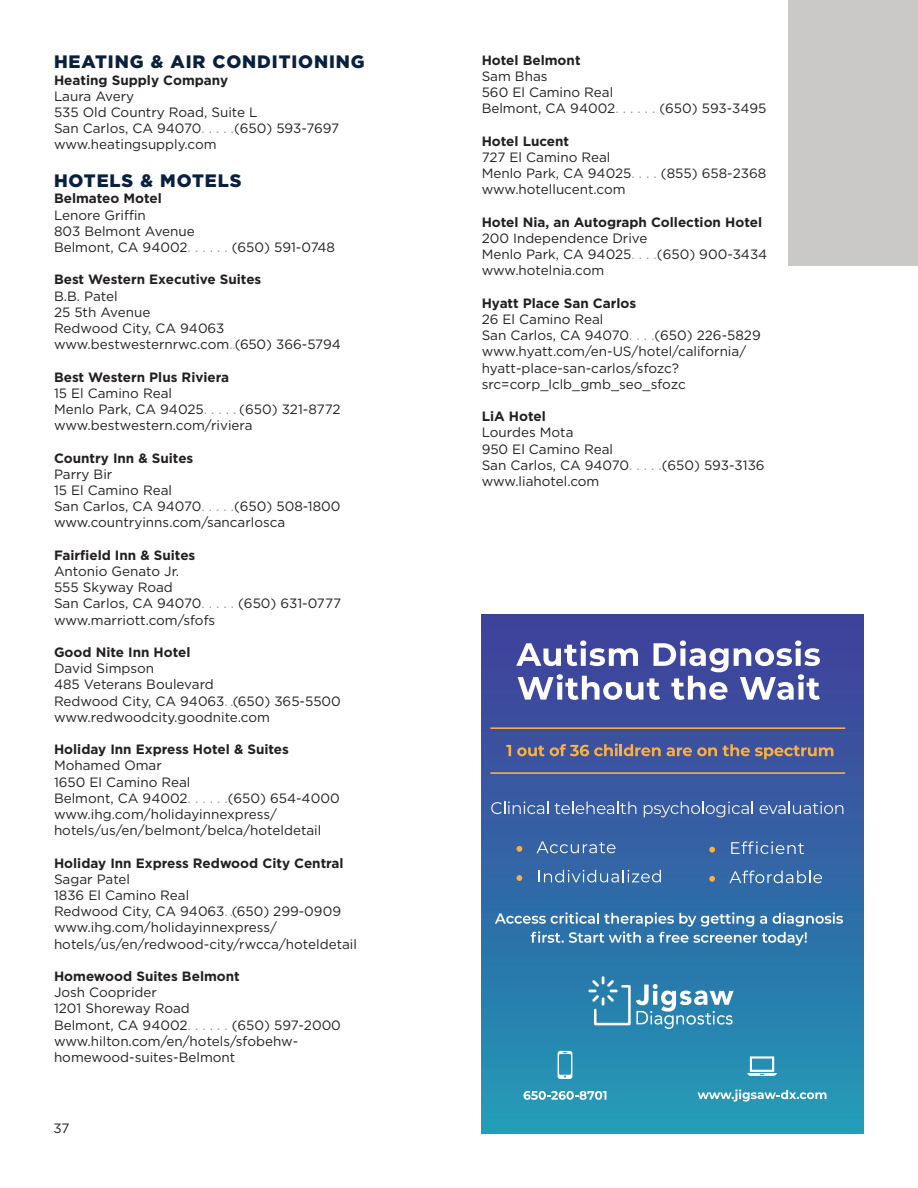
<style>
.page{position:relative;width:918px;height:1188px;background:#fff}
.page>*{position:absolute;margin:0;border:0;box-sizing:border-box;transform-origin:0 0}
.Subhead{font:900 18px "Gotham";letter-spacing:.05em;color:#09213f}
.t1{font:13.5px "Gotham";color:#231f20}
.t2{font:700 13.5px "Gotham";color:#231f20}
.s1{color:#939598}
</style>
<div class="page">
<div style="left:788px;top:0;width:130px;height:266px;background:#cbc9c7"></div>
<div style="left:482px;top:615px;width:382px;height:519px;background:linear-gradient(to bottom,#413b98,#2299b6)"></div>
<svg style="left:587px;top:975px;width:31px;height:34px"></svg>
<svg style="left:593px;top:984px;width:141px;height:45px"></svg>
<svg style="left:747px;top:1056px;width:30px;height:20px"></svg>
<svg style="left:558px;top:1051px;width:14px;height:28px"></svg>
<svg style="left:506px;top:745px;width:5px;height:11px"></svg>
<svg style="left:517px;top:743px;width:144px;height:13px"></svg>
<svg style="left:667px;top:747px;width:50px;height:9px"></svg>
<svg style="left:723px;top:744px;width:110px;height:15px"></svg>
<hr style="left:490px;top:727px;width:355px;height:2px;background:#fbb03f">
<hr style="left:490px;top:772px;width:355px;height:2px;background:#fbb03f">
<svg style="left:491px;top:801px;width:57px;height:13px"></svg>
<svg style="left:554px;top:801px;width:82px;height:13px"></svg>
<svg style="left:644px;top:801px;width:109px;height:16px"></svg>
<svg style="left:760px;top:801px;width:83px;height:13px"></svg>
<svg style="left:516px;top:640px;width:304px;height:60px"></svg>
<svg style="left:709px;top:847px;width:6px;height:6px"></svg>
<svg style="left:731px;top:841px;width:73px;height:13px"></svg>
<svg style="left:709px;top:876px;width:6px;height:6px"></svg>
<svg style="left:729px;top:871px;width:93px;height:12px"></svg>
<svg style="left:517px;top:846px;width:5px;height:6px"></svg>
<svg style="left:537px;top:841px;width:78px;height:12px"></svg>
<svg style="left:517px;top:875px;width:5px;height:6px"></svg>
<svg style="left:538px;top:870px;width:123px;height:12px"></svg>
<svg style="left:524px;top:1091px;width:82px;height:9px"></svg>
<svg style="left:698px;top:1089px;width:129px;height:13px"></svg>
<svg style="left:495px;top:912px;width:348px;height:34px"></svg>
<p class="Subhead" style="left:54px;top:50px;width:312px">HEATING &amp; AIR CONDITIONING</p>
<p class="t2" style="left:54px;top:71px;width:176px">Heating Supply Company</p>
<p class="t1" style="left:54px;top:87px;width:82px">Laura Avery</p>
<p class="t1" style="left:54px;top:104px;width:205px">535 Old Country Road, Suite L</p>
<p class="t1" style="left:54px;top:120px;width:287px">San Carlos, CA 94070<span class="s1">. . . . .</span>(650) 593-7697</p>
<p class="t1" style="left:54px;top:136px;width:164px">www.heatingsupply.com</p>
<p class="Subhead" style="left:54px;top:168px;width:189px">HOTELS &amp; MOTELS</p>
<p class="t2" style="left:54px;top:190px;width:109px">Belmateo Motel</p>
<p class="t1" style="left:54px;top:206px;width:93px">Lenore Griffin</p>
<p class="t1" style="left:54px;top:222px;width:142px">803 Belmont Avenue</p>
<p class="t1" style="left:54px;top:239px;width:283px">Belmont, CA 94002<span class="s1">. . . . . .</span> (650) 591-0748</p>
<p class="t2" style="left:54px;top:271px;width:209px">Best Western Executive Suites</p>
<p class="t1" style="left:54px;top:287px;width:65px">B.B. Patel</p>
<p class="t1" style="left:54px;top:303px;width:98px">25 5th Avenue</p>
<p class="t1" style="left:54px;top:320px;width:172px">Redwood City, CA 94063</p>
<p class="t1" style="left:54px;top:336px;width:288px">www.bestwesternrwc.com<span class="s1">..</span>(650) 366-5794</p>
<p class="t2" style="left:54px;top:368px;width:177px">Best Western Plus Riviera</p>
<p class="t1" style="left:54px;top:384px;width:120px">15 El Camino Real</p>
<p class="t1" style="left:54px;top:401px;width:288px">Menlo Park, CA 94025<span class="s1">. . . . .</span> (650) 321-8772</p>
<p class="t1" style="left:54px;top:417px;width:200px">www.bestwestern.com/riviera</p>
<p class="t2" style="left:54px;top:449px;width:141px">Country Inn &amp; Suites</p>
<p class="t1" style="left:54px;top:465px;width:60px">Parry Bir</p>
<p class="t1" style="left:54px;top:482px;width:120px">15 El Camino Real</p>
<p class="t1" style="left:54px;top:498px;width:288px">San Carlos, CA 94070<span class="s1">. . . . .</span>(650) 508-1800</p>
<p class="t1" style="left:54px;top:514px;width:233px">www.countryinns.com/sancarlosca</p>
<p class="t2" style="left:54px;top:546px;width:143px">Fairfield Inn &amp; Suites</p>
<p class="t1" style="left:54px;top:563px;width:127px">Antonio Genato Jr.</p>
<p class="t1" style="left:54px;top:579px;width:120px">555 Skyway Road</p>
<p class="t1" style="left:54px;top:595px;width:289px">San Carlos, CA 94070<span class="s1">. . . . .</span> (650) 631-0777</p>
<p class="t1" style="left:54px;top:611px;width:163px">www.marriott.com/sfofs</p>
<p class="t2" style="left:54px;top:643px;width:138px">Good Nite Inn Hotel</p>
<p class="t1" style="left:54px;top:660px;width:102px">David Simpson</p>
<p class="t1" style="left:54px;top:676px;width:161px">485 Veterans Boulevard</p>
<p class="t1" style="left:54px;top:692px;width:288px">Redwood City, CA 94063<span class="s1">. .</span>(650) 365-5500</p>
<p class="t1" style="left:54px;top:708px;width:217px">www.redwoodcity.goodnite.com</p>
<p class="t2" style="left:54px;top:740px;width:237px">Holiday Inn Express Hotel &amp; Suites</p>
<p class="t1" style="left:54px;top:757px;width:109px">Mohamed Omar</p>
<p class="t1" style="left:54px;top:773px;width:138px">1650 El Camino Real</p>
<p class="t1" style="left:54px;top:789px;width:287px">Belmont, CA 94002<span class="s1">. . . . . .</span>(650) 654-4000</p>
<p class="t1" style="left:54px;top:806px;width:225px">www.ihg.com/holidayinnexpress/</p>
<p class="t1" style="left:54px;top:822px;width:269px">hotels/us/en/belmont/belca/hoteldetail</p>
<p class="t2" style="left:54px;top:854px;width:291px">Holiday Inn Express Redwood City Central</p>
<p class="t1" style="left:54px;top:870px;width:78px">Sagar Patel</p>
<p class="t1" style="left:54px;top:887px;width:137px">1836 El Camino Real</p>
<p class="t1" style="left:54px;top:903px;width:289px">Redwood City, CA 94063<span class="s1">. .</span>(650) 299-0909</p>
<p class="t1" style="left:54px;top:919px;width:225px">www.ihg.com/holidayinnexpress/</p>
<p class="t1" style="left:54px;top:935px;width:305px">hotels/us/en/redwood-city/rwcca/hoteldetail</p>
<p class="t2" style="left:54px;top:967px;width:187px">Homewood Suites Belmont</p>
<p class="t1" style="left:54px;top:984px;width:105px">Josh Cooprider</p>
<p class="t1" style="left:54px;top:1000px;width:137px">1201 Shoreway Road</p>
<p class="t1" style="left:54px;top:1016px;width:288px">Belmont, CA 94002<span class="s1">. . . . . .</span> (650) 597-2000</p>
<p class="t1" style="left:54px;top:1032px;width:246px">www.hilton.com/en/hotels/sfobehw-</p>
<p class="t1" style="left:54px;top:1049px;width:183px">homewood-suites-Belmont</p>
<p class="t1" style="left:53px;top:1120px;width:17px">37</p>
<p class="t2" style="left:482px;top:51px;width:100px">Hotel Belmont</p>
<p class="t1" style="left:482px;top:68px;width:67px">Sam Bhas</p>
<p class="t1" style="left:482px;top:84px;width:133px">560 El Camino Real</p>
<p class="t1" style="left:482px;top:100px;width:286px">Belmont, CA 94002<span class="s1">. . . . . .</span> (650) 593-3495</p>
<p class="t2" style="left:482px;top:132px;width:89px">Hotel Lucent</p>
<p class="t1" style="left:482px;top:149px;width:130px">727 El Camino Real</p>
<p class="t1" style="left:482px;top:165px;width:286px">Menlo Park, CA 94025<span class="s1">. . . .</span> (855) 658-2368</p>
<p class="t1" style="left:482px;top:181px;width:145px">www.hotellucent.com</p>
<p class="t2" style="left:482px;top:213px;width:282px">Hotel Nia, an Autograph Collection Hotel</p>
<p class="t1" style="left:482px;top:230px;width:167px">200 Independence Drive</p>
<p class="t1" style="left:482px;top:246px;width:287px">Menlo Park, CA 94025<span class="s1">. . . .</span>(650) 900-3434</p>
<p class="t1" style="left:482px;top:262px;width:124px">www.hotelnia.com</p>
<p class="t2" style="left:482px;top:294px;width:156px">Hyatt Place San Carlos</p>
<p class="t1" style="left:482px;top:311px;width:123px">26 El Camino Real</p>
<p class="t1" style="left:482px;top:327px;width:281px">San Carlos, CA 94070<span class="s1">. . . .</span>(650) 226-5829</p>
<p class="t1" style="left:482px;top:343px;width:266px">www.hyatt.com/en-US/hotel/california/</p>
<p class="t1" style="left:482px;top:359px;width:199px">hyatt-place-san-carlos/sfozc?</p>
<p class="t1" style="left:482px;top:375px;width:206px">src=corp_lclb_gmb_seo_sfozc</p>
<p class="t2" style="left:482px;top:407px;width:66px">LiA Hotel</p>
<p class="t1" style="left:482px;top:424px;width:93px">Lourdes Mota</p>
<p class="t1" style="left:482px;top:440px;width:133px">950 El Camino Real</p>
<p class="t1" style="left:482px;top:456px;width:285px">San Carlos, CA 94070<span class="s1">. . . . .</span>(650) 593-3136</p>
<p class="t1" style="left:482px;top:473px;width:119px">www.liahotel.com</p>
</div>
